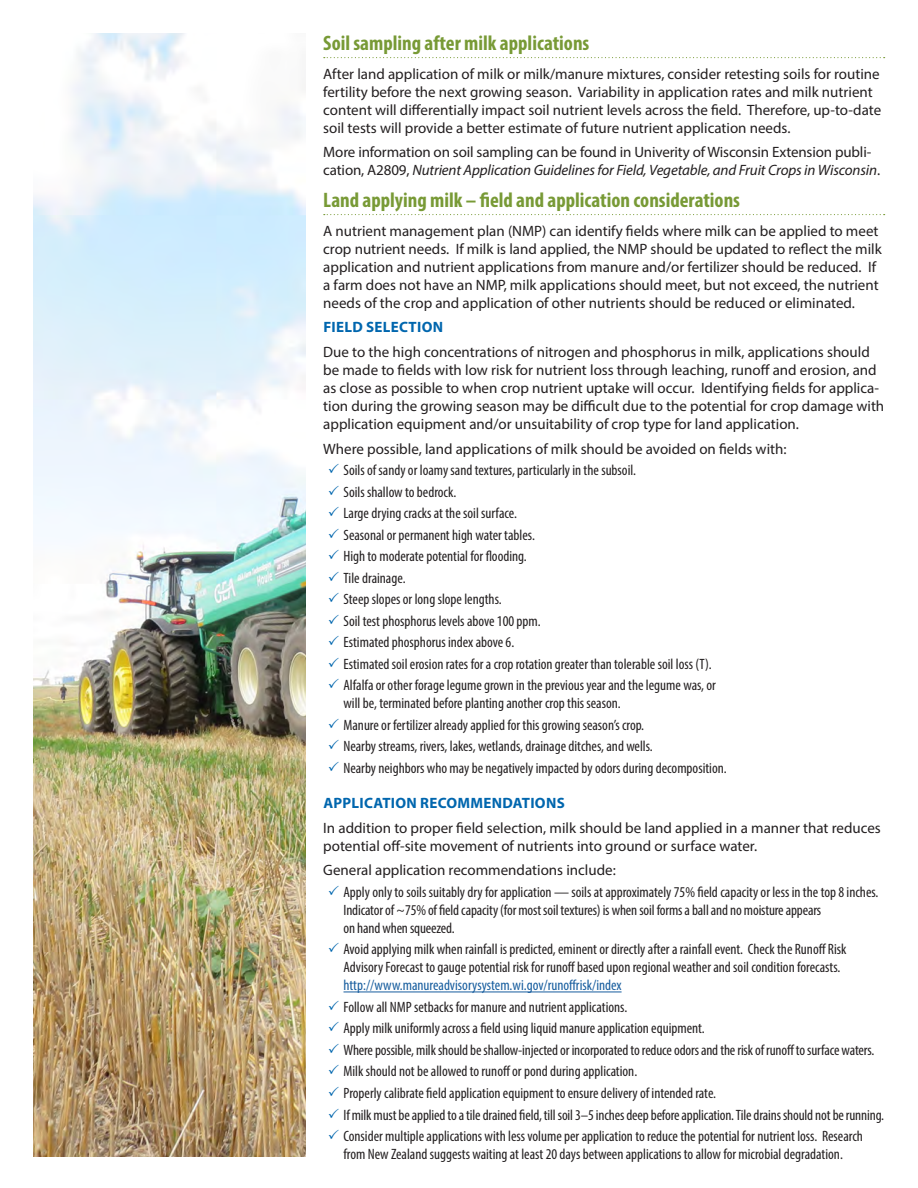
<style>
.page{position:relative;width:918px;height:1188px;background:#fff}
.page>*{position:absolute;margin:0;border:0;box-sizing:border-box;transform-origin:0 0}
.H2_Subhead{font:700 condensed 21px "Myriad Pro";color:#789a36}
.t1{font:condensed 15px/18px "Myriad Pro";color:#231f20}
.P_BodyText{font:15px/18px "Myriad Pro";color:#231f20}
.H3_Subhead{font:700 15px "Myriad Pro";letter-spacing:.02em;color:#0066ae}
.s1{font-style:italic}
.s2{color:#0066ae}
.s3{color:#175d9e}
</style>
<div class="page">
<svg style="left:324px;top:57px;width:561px;height:1px"></svg>
<svg style="left:324px;top:214px;width:561px;height:1px"></svg>
<hr style="left:344px;top:992px;width:278px;height:1px;background:#175d9e">
<img style="left:34px;top:34px;width:271px;height:1122px">
<p class="H2_Subhead" style="left:323px;top:30px;width:268px">Soil sampling after milk applications</p>
<p class="P_BodyText" style="left:323px;top:64px;width:559px">After land application of milk or milk/manure mixtures, consider retesting soils for routine fertility before the next growing season. Variability in application rates and milk nutrient content will differentially impact soil nutrient levels across the field. Therefore, up-to-date soil tests will provide a better estimate of future nutrient application needs.</p>
<p class="P_BodyText" style="left:323px;top:143px;width:558px">More information on soil sampling can be found in Univerity of Wisconsin Extension publi&shy;cation, A2809, <span class="s1">Nutrient Application Guidelines for Field, Vegetable, and Fruit Crops in Wisconsin</span>.</p>
<p class="H2_Subhead" style="left:323px;top:187px;width:418px">Land applying milk – field and application considerations</p>
<p class="P_BodyText" style="left:323px;top:221px;width:560px">A nutrient management plan (NMP) can identify fields where milk can be applied to meet crop nutrient needs. If milk is land applied, the NMP should be updated to reflect the milk application and nutrient applications from manure and/or fertilizer should be reduced. If a farm does not have an NMP, milk applications should meet, but not exceed, the nutrient needs of the crop and application of other nutrients should be reduced or eliminated.</p>
<p class="H3_Subhead" style="left:323px;top:317px;width:121px">FIELD SELECTION</p>
<p class="P_BodyText" style="left:323px;top:343px;width:563px">Due to the high concentrations of nitrogen and phosphorus in milk, applications should be made to fields with low risk for nutrient loss through leaching, runoff and erosion, and as close as possible to when crop nutrient uptake will occur. Identifying fields for applica&shy;tion during the growing season may be difficult due to the potential for crop damage with application equipment and/or unsuitability of crop type for land application.</p>
<p class="P_BodyText" style="left:323px;top:440px;width:465px">Where possible, land applications of milk should be avoided on fields with:</p>
<p class="t1" style="left:328px;top:461px;width:310px"><span class="s2">✓</span> Soils of sandy or loamy sand textures, particularly in the subsoil.</p>
<p class="t1" style="left:328px;top:483px;width:130px"><span class="s2">✓</span> Soils shallow to bedrock.</p>
<p class="t1" style="left:328px;top:504px;width:191px"><span class="s2">✓</span> Large drying cracks at the soil surface.</p>
<p class="t1" style="left:328px;top:526px;width:209px"><span class="s2">✓</span> Seasonal or permanent high water tables.</p>
<p class="t1" style="left:328px;top:547px;width:201px"><span class="s2">✓</span> High to moderate potential for flooding.</p>
<p class="t1" style="left:328px;top:569px;width:79px"><span class="s2">✓</span> Tile drainage.</p>
<p class="t1" style="left:328px;top:590px;width:175px"><span class="s2">✓</span> Steep slopes or long slope lengths.</p>
<p class="t1" style="left:328px;top:612px;width:215px"><span class="s2">✓</span> Soil test phosphorus levels above 100 ppm.</p>
<p class="t1" style="left:328px;top:633px;width:188px"><span class="s2">✓</span> Estimated phosphorus index above 6.</p>
<p class="t1" style="left:328px;top:655px;width:385px"><span class="s2">✓</span> Estimated soil erosion rates for a crop rotation greater than tolerable soil loss (T).</p>
<p class="t1" style="left:343px;top:676px;width:374px;text-indent:-16px"><span class="s2">✓</span> Alfalfa or other forage legume grown in the previous year and the legume was, or will be, terminated before planting another crop this season.</p>
<p class="t1" style="left:328px;top:716px;width:318px"><span class="s2">✓</span> Manure or fertilizer already applied for this growing season’s crop.</p>
<p class="t1" style="left:328px;top:737px;width:327px"><span class="s2">✓</span> Nearby streams, rivers, lakes, wetlands, drainage ditches, and wells.</p>
<p class="t1" style="left:328px;top:759px;width:401px"><span class="s2">✓</span> Nearby neighbors who may be negatively impacted by odors during decomposition.</p>
<p class="H3_Subhead" style="left:323px;top:793px;width:243px">APPLICATION RECOMMENDATIONS</p>
<p class="P_BodyText" style="left:323px;top:818px;width:559px">In addition to proper field selection, milk should be land applied in a manner that reduces potential off-site movement of nutrients into ground or surface water.</p>
<p class="P_BodyText" style="left:323px;top:861px;width:294px">General application recommendations include:</p>
<p class="t1" style="left:343px;top:883px;width:537px;text-indent:-16px"><span class="s2">✓</span> Apply only to soils suitably dry for application — soils at approximately 75% field capacity or less in the top 8 inches.<br>Indicator of ~75% of field capacity (for most soil textures) is when soil forms a ball and no moisture appears<br>on hand when squeezed.</p>
<p class="t1" style="left:343px;top:940px;width:505px;text-indent:-16px"><span class="s2">✓</span> Avoid applying milk when rainfall is predicted, eminent or directly after a rainfall event. Check the Runoff Risk<br>Advisory Forecast to gauge potential risk for runoff based upon regional weather and soil condition forecasts. <span class="s3">http://www.manureadvisorysystem.wi.gov/runoffrisk/index</span></p>
<p class="t1" style="left:328px;top:998px;width:301px"><span class="s2">✓</span> Follow all NMP setbacks for manure and nutrient applications.</p>
<p class="t1" style="left:328px;top:1019px;width:378px"><span class="s2">✓</span> Apply milk uniformly across a field using liquid manure application equipment.</p>
<p class="t1" style="left:328px;top:1041px;width:548px"><span class="s2">✓</span> Where possible, milk should be shallow-injected or incorporated to reduce odors and the risk of runoff to surface waters.</p>
<p class="t1" style="left:328px;top:1062px;width:311px"><span class="s2">✓</span> Milk should not be allowed to runoff or pond during application.</p>
<p class="t1" style="left:328px;top:1084px;width:390px"><span class="s2">✓</span> Properly calibrate field application equipment to ensure delivery of intended rate.</p>
<p class="t1" style="left:328px;top:1105px;width:558px"><span class="s2">✓</span> If milk must be applied to a tile drained field, till soil 3–5 inches deep before application. Tile drains should not be running.</p>
<p class="t1" style="left:328px;top:1127px;width:537px;text-align:center"><span class="s2">✓</span> Consider multiple applications with less volume per application to reduce the potential for nutrient loss. Research from New Zealand suggests waiting at least 20 days between applications to allow for microbial degradation.</p>
</div>
